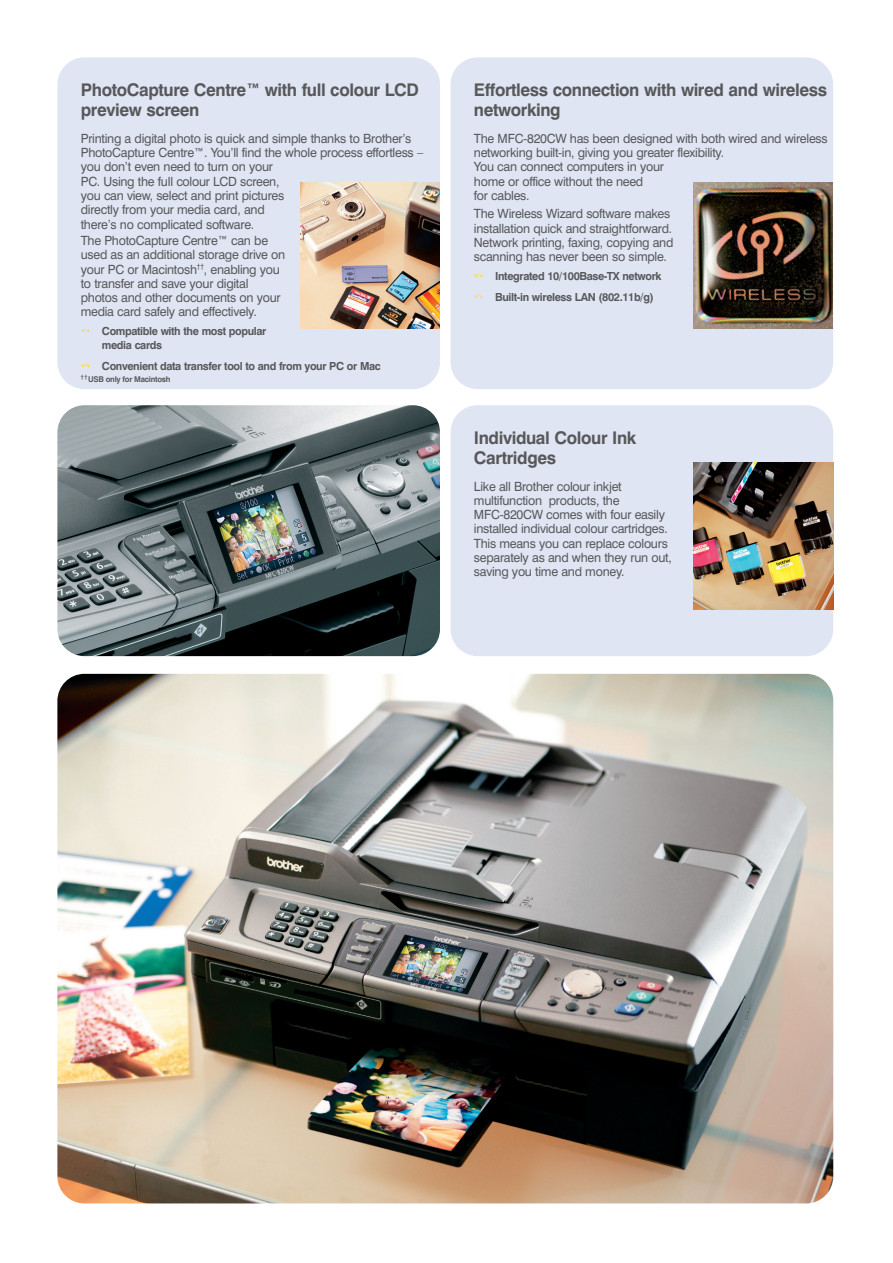
<style>
.page{position:relative;width:893px;height:1263px;background:#fff}
.page>*{position:absolute;margin:0;border:0;box-sizing:border-box;transform-origin:0 0}
.t1{font:700 17.4px/19.5px "Swiss 721 BT";letter-spacing:-.025em;color:#57585a}
.t2{font:12.75px/14.2px "Swiss 721 BT";letter-spacing:-.02em;color:#57585a}
.t3{font:700 11.1px/14.2px "Swiss 721 BT";letter-spacing:-.035em;color:#57585a}
.t4{font:700 7.95px "Swiss 721 BT";letter-spacing:-.035em;color:#57585a}
</style>
<div class="page">
<div style="left:57px;top:57px;width:383px;height:332px;background:#e0e5f3;border-radius:27px"></div>
<img style="left:301px;top:183px;width:139px;height:145px">
<div style="left:451px;top:57px;width:382px;height:332px;background:#e0e5f3;border-radius:27px"></div>
<img style="left:693px;top:183px;width:140px;height:145px">
<img style="left:57px;top:674px;width:776px;height:529px;border-radius:27px">
<img style="left:57px;top:405px;width:383px;height:251px;border-radius:27px">
<div style="left:451px;top:405px;width:382px;height:251px;background:#e0e5f3;border-radius:27px"></div>
<img style="left:694px;top:462px;width:139px;height:147px">
<h1 class="t1" style="left:81px;top:82px;width:340px">PhotoCapture Centre™ with full colour LCD preview screen</h1>
<p class="t2" style="left:81px;top:132px;width:344px">Printing a digital photo is quick and simple thanks to Brother’s PhotoCapture Centre™. You’ll find the whole process effortless – you don’t even need to turn on your<br>PC. Using the full colour LCD screen,<br>you can view, select and print pictures<br>directly from your media card, and<br>there’s no complicated software.</p>
<p class="t2" style="left:81px;top:234px;width:206px">The PhotoCapture Centre™ can be used as an additional storage drive on your PC or Macintosh<sup>††</sup>, enabling you to transfer and save your digital photos and other documents on your media card safely and effectively.</p>
<p class="t3" style="left:102px;top:325px;width:166px;text-indent:-21px"><sup>n</sup> Compatible with the most popular media cards</p>
<p class="t3" style="left:81px;top:360px;width:302px"><sup>n</sup> Convenient data transfer tool to and from your PC or Mac</p>
<p class="t4" style="left:81px;top:375px;width:91px"><sup>†</sup> <sup>†</sup> USB only for Macintosh</p>
<h1 class="t1" style="left:474px;top:82px;width:355px">Effortless connection with wired and wireless networking</h1>
<p class="t2" style="left:474px;top:132px;width:355px">The MFC-820CW has been designed with both wired and wireless networking built-in, giving you greater flexibility.<br>You can connect computers in your<br>home or office without the need<br>for cables.</p>
<p class="t2" style="left:474px;top:208px;width:201px">The Wireless Wizard software makes installation quick and straightforward.<br>Network printing, faxing, copying and scanning has never been so simple.</p>
<p class="t3" style="left:474px;top:266px;width:189px;line-height:20.7px"><sup>n</sup> Integrated 10/100Base-TX network <sup>n</sup> Built-in wireless LAN (802.11b/g)</p>
<h1 class="t1" style="left:474px;top:429px;width:164px">Individual Colour Ink<br>Cartridges</h1>
<p class="t2" style="left:474px;top:480px;width:199px">Like all Brother colour inkjet multifunction products, the MFC-820CW comes with four easily installed individual colour cartridges.<br>This means you can replace colours separately as and when they run out, saving you time and money.</p>
</div>
